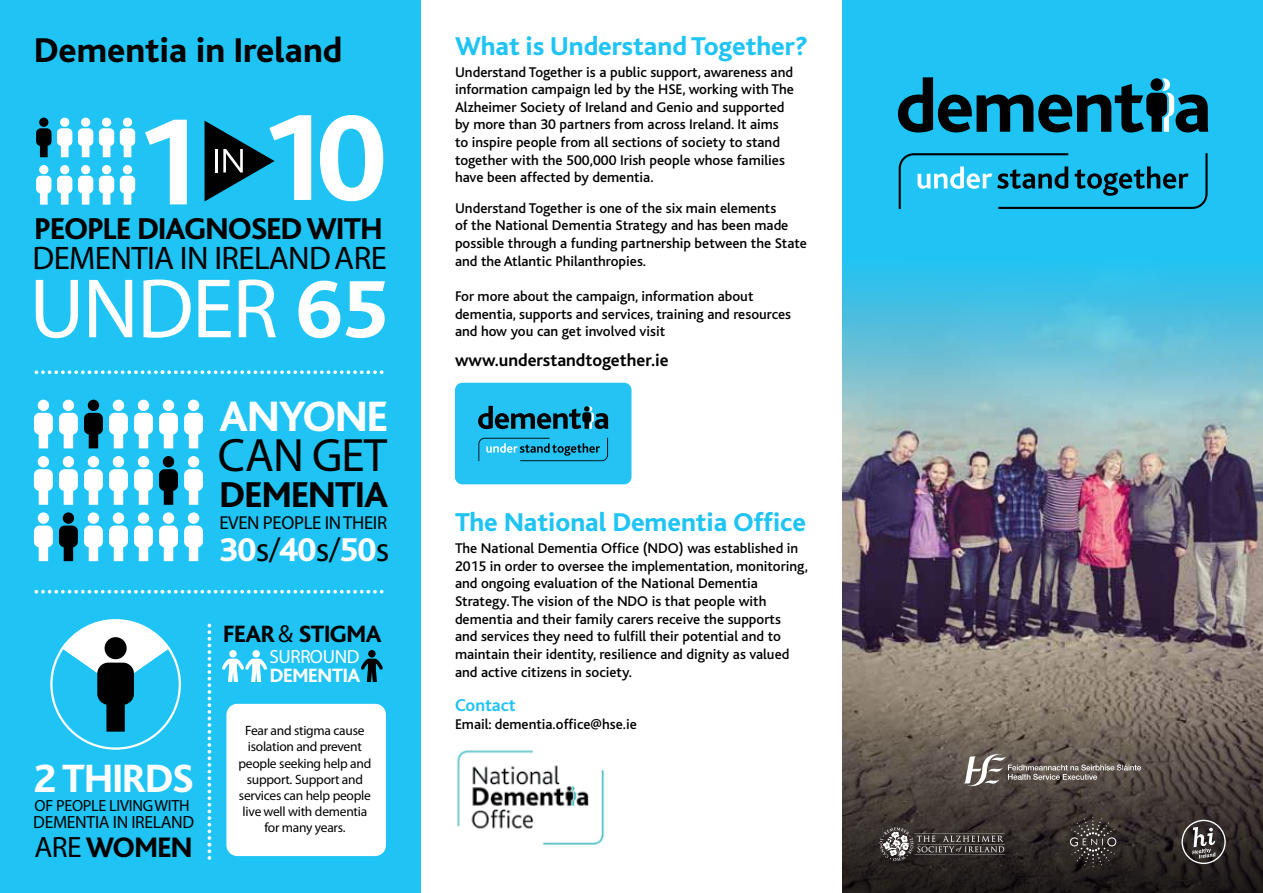
<style>
.page{position:relative;width:1263px;height:893px;background:#fff}
.page>*{position:absolute;margin:0;border:0;box-sizing:border-box;transform-origin:0 0}
.t1{font:300 85.05px "Bliss";letter-spacing:-.02em;color:#fff}
.t2{font:300 46.95px "Bliss";letter-spacing:-.02em;color:#010101}
.t3{font:800 44.55px "Bliss";letter-spacing:-.02em;color:#fff}
.t4{font:800 41.4px "Bliss";letter-spacing:-.02em;color:#fff}
.t5{font:800 37.65px "Bliss";letter-spacing:-.02em;color:#010101}
.t6{font:800 36px "Bliss";color:#000}
.t7{font:800 34.5px "Bliss";color:#fff}
.t8{font:300 32.7px "Bliss";letter-spacing:-.02em;color:#010101}
.t9{font:800 31.5px "Bliss";letter-spacing:-.02em;color:#010101}
.t10{font:800 29.55px "Bliss";letter-spacing:-.02em;color:#010101}
.t11{font:800 27px "Bliss";color:#20c4f4}
.t12{font:800 24.75px "Bliss";letter-spacing:-.02em;color:#010101}
.t13{font:800 20.25px "Bliss";letter-spacing:-.02em;color:#fff}
.t14{font:300 19.05px "Bliss";letter-spacing:-.02em;color:#fff}
.t15{font:300 18.75px "Bliss";letter-spacing:-.02em;color:#010101}
.t16{font:700 18px "Bliss";color:#000}
.t17{font:700 18px "Bliss";color:#20c4f4}
.t18{font:300 17.7px "Bliss";letter-spacing:-.02em;color:#010101}
.t19{font:300 16.2px "Bliss";letter-spacing:-.02em;color:#010101}
.t20{font:500 14.7px/17.7px "Bliss";color:#000}
.t21{font:300 13.5px/16.2px "Bliss";letter-spacing:-.02em;color:#000;text-align:center}
.s1{font-weight:800}
.s2{font-weight:300}
.s3{font-weight:300;color:#010101}
</style>
<div class="page">
<img style="left:842px;top:534px;width:421px;height:57px">
<svg style="left:842px;top:591px;width:421px;height:302px;background:#5e534f"></svg>
<div style="left:842px;top:0;width:421px;height:186px;background:#20c4f4"></div>
<img style="left:842px;top:182px;width:421px;height:352px">
<div style="left:0;top:0;width:421px;height:893px;background:#20c4f4"></div>
<svg style="left:50px;top:619px;width:131px;height:131px"></svg>
<svg style="left:208px;top:624px;width:3px;height:236px"></svg>
<div style="left:38px;top:400px;width:11px;height:11px;background:#fff;border-radius:50%"></div>
<svg style="left:34px;top:413px;width:19px;height:35px"></svg>
<div style="left:63px;top:400px;width:11px;height:11px;background:#fff;border-radius:50%"></div>
<svg style="left:59px;top:413px;width:19px;height:35px"></svg>
<div style="left:88px;top:400px;width:11px;height:11px;background:#010101;border-radius:50%"></div>
<svg style="left:84px;top:413px;width:19px;height:35px"></svg>
<div style="left:113px;top:400px;width:11px;height:11px;background:#fff;border-radius:50%"></div>
<svg style="left:109px;top:413px;width:19px;height:35px"></svg>
<div style="left:138px;top:400px;width:11px;height:11px;background:#fff;border-radius:50%"></div>
<svg style="left:134px;top:413px;width:19px;height:35px"></svg>
<div style="left:163px;top:400px;width:11px;height:11px;background:#fff;border-radius:50%"></div>
<svg style="left:159px;top:413px;width:19px;height:35px"></svg>
<div style="left:188px;top:400px;width:11px;height:11px;background:#fff;border-radius:50%"></div>
<svg style="left:184px;top:413px;width:19px;height:35px"></svg>
<div style="left:38px;top:456px;width:11px;height:11px;background:#fff;border-radius:50%"></div>
<svg style="left:34px;top:469px;width:19px;height:36px"></svg>
<div style="left:63px;top:456px;width:11px;height:11px;background:#fff;border-radius:50%"></div>
<svg style="left:59px;top:469px;width:19px;height:36px"></svg>
<div style="left:88px;top:456px;width:11px;height:11px;background:#fff;border-radius:50%"></div>
<svg style="left:84px;top:469px;width:19px;height:36px"></svg>
<div style="left:113px;top:456px;width:11px;height:11px;background:#fff;border-radius:50%"></div>
<svg style="left:109px;top:469px;width:19px;height:36px"></svg>
<div style="left:138px;top:456px;width:11px;height:11px;background:#fff;border-radius:50%"></div>
<svg style="left:134px;top:469px;width:19px;height:36px"></svg>
<div style="left:163px;top:456px;width:11px;height:11px;background:#010101;border-radius:50%"></div>
<svg style="left:159px;top:469px;width:19px;height:36px"></svg>
<div style="left:188px;top:456px;width:11px;height:11px;background:#fff;border-radius:50%"></div>
<svg style="left:184px;top:469px;width:19px;height:36px"></svg>
<div style="left:38px;top:512px;width:11px;height:12px;background:#fff;border-radius:50%"></div>
<svg style="left:34px;top:526px;width:19px;height:35px"></svg>
<div style="left:63px;top:512px;width:11px;height:12px;background:#010101;border-radius:50%"></div>
<svg style="left:59px;top:526px;width:19px;height:35px"></svg>
<div style="left:88px;top:512px;width:11px;height:12px;background:#fff;border-radius:50%"></div>
<svg style="left:84px;top:526px;width:19px;height:35px"></svg>
<div style="left:113px;top:512px;width:11px;height:12px;background:#fff;border-radius:50%"></div>
<svg style="left:109px;top:526px;width:19px;height:35px"></svg>
<div style="left:138px;top:512px;width:11px;height:12px;background:#fff;border-radius:50%"></div>
<svg style="left:134px;top:526px;width:19px;height:35px"></svg>
<div style="left:163px;top:512px;width:11px;height:12px;background:#fff;border-radius:50%"></div>
<svg style="left:159px;top:526px;width:19px;height:35px"></svg>
<div style="left:188px;top:512px;width:11px;height:12px;background:#fff;border-radius:50%"></div>
<svg style="left:184px;top:526px;width:19px;height:35px"></svg>
<svg style="left:145px;top:120px;width:42px;height:84px"></svg>
<svg style="left:320px;top:115px;width:63px;height:86px"></svg>
<svg style="left:205px;top:115px;width:106px;height:86px"></svg>
<div style="left:39px;top:118px;width:9px;height:9px;background:#010101;border-radius:50%"></div>
<svg style="left:36px;top:128px;width:15px;height:29px"></svg>
<div style="left:60px;top:118px;width:9px;height:9px;background:#fff;border-radius:50%"></div>
<svg style="left:57px;top:128px;width:15px;height:29px"></svg>
<div style="left:81px;top:118px;width:9px;height:9px;background:#fff;border-radius:50%"></div>
<svg style="left:78px;top:128px;width:15px;height:29px"></svg>
<div style="left:102px;top:118px;width:9px;height:9px;background:#fff;border-radius:50%"></div>
<svg style="left:99px;top:128px;width:15px;height:29px"></svg>
<div style="left:123px;top:118px;width:9px;height:9px;background:#fff;border-radius:50%"></div>
<svg style="left:120px;top:128px;width:15px;height:29px"></svg>
<div style="left:39px;top:165px;width:9px;height:9px;background:#fff;border-radius:50%"></div>
<svg style="left:36px;top:176px;width:15px;height:29px"></svg>
<div style="left:60px;top:165px;width:9px;height:9px;background:#fff;border-radius:50%"></div>
<svg style="left:57px;top:176px;width:15px;height:29px"></svg>
<div style="left:81px;top:165px;width:9px;height:9px;background:#fff;border-radius:50%"></div>
<svg style="left:78px;top:176px;width:15px;height:29px"></svg>
<div style="left:102px;top:165px;width:9px;height:9px;background:#fff;border-radius:50%"></div>
<svg style="left:99px;top:176px;width:15px;height:29px"></svg>
<div style="left:123px;top:165px;width:9px;height:9px;background:#fff;border-radius:50%"></div>
<svg style="left:120px;top:176px;width:15px;height:29px"></svg>
<div style="left:226px;top:704px;width:160px;height:152px;background:#fff"></div>
<svg style="left:361px;top:650px;width:22px;height:32px"></svg>
<svg style="left:222px;top:650px;width:45px;height:32px"></svg>
<svg style="left:34px;top:590px;width:349px;height:4px"></svg>
<svg style="left:34px;top:370px;width:349px;height:4px"></svg>
<svg style="left:898px;top:77px;width:310px;height:55px"></svg>
<svg style="left:899px;top:153px;width:308px;height:56px"></svg>
<svg style="left:964px;top:754px;width:177px;height:32px;background:#736a64"></svg>
<svg style="left:1070px;top:817px;width:46px;height:50px;background:#413b39"></svg>
<svg style="left:879px;top:827px;width:126px;height:34px;background:#4f4947"></svg>
<svg style="left:1181px;top:820px;width:45px;height:44px;background:#585252"></svg>
<div style="left:455px;top:383px;width:176px;height:101px;background:#25c3f3;border-radius:7px"></div>
<svg style="left:478px;top:406px;width:130px;height:23px"></svg>
<svg style="left:478px;top:438px;width:130px;height:23px"></svg>
<img style="left:457px;top:750px;width:148px;height:95px">
<h3 class="t6" style="left:34px;top:31px;width:310px">Dementia in Ireland</h3>
<h3 class="t11" style="left:455px;top:32px;width:354px">What is Understand Together?</h3>
<p class="t20" style="left:455px;top:63px;width:340px">Understand Together is a public support, awareness and information campaign led by the HSE, working with The Alzheimer Society of Ireland and Genio and supported by more than 30 partners from across Ireland. It aims to inspire people from all sections of society to stand together with the 500,000 Irish people whose families have been affected by dementia.</p>
<p class="t20" style="left:455px;top:199px;width:354px">Understand Together is one of the six main elements<br>of the National Dementia Strategy and has been made possible through a funding partnership between the State and the Atlantic Philanthropies.</p>
<p class="t20" style="left:455px;top:288px;width:338px">For more about the campaign, information about dementia, supports and services, training and resources and how you can get involved visit</p>
<p class="t16" style="left:455px;top:351px;width:215px">www.understandtogether.ie</p>
<h3 class="t9" style="left:35px;top:213px;width:350px">PEOPLE DIAGNOSED WITH</h3>
<h3 class="t8" style="left:33px;top:238px;width:356px">DEMENTIA IN IRELAND ARE</h3>
<h1 class="t1" style="left:29px;top:256px;width:360px">UNDER <span class="s1">65</span></h1>
<h3 class="t4" style="left:34px;top:757px;width:162px">2 THIRDS</h3>
<p class="t19" style="left:35px;top:796px;width:157px">OF PEOPLE LIVING WITH</p>
<p class="t18" style="left:33px;top:812px;width:163px">DEMENTIA IN IRELAND</p>
<h3 class="t10" style="left:34px;top:831px;width:160px"><span class="s2">ARE</span> WOMEN</h3>
<h3 class="t3" style="left:220px;top:393px;width:170px">ANYONE</h3>
<h2 class="t2" style="left:218px;top:427px;width:171px">CAN GET</h2>
<h3 class="t5" style="left:220px;top:476px;width:170px">DEMENTIA</h3>
<p class="t15" style="left:219px;top:511px;width:169px">EVEN PEOPLE IN THEIR</p>
<h3 class="t7" style="left:219px;top:531px;width:172px">30<span class="s3">s/</span>40<span class="s3">s/</span>50<span class="s3">s</span></h3>
<h3 class="t12" style="left:223px;top:621px;width:160px">FEAR<span class="s2">&amp;</span> STIGMA</h3>
<p class="t14" style="left:270px;top:645px;width:91px">SURROUND</p>
<h3 class="t13" style="left:270px;top:665px;width:92px">DEMENTIA</h3>
<p class="t21" style="left:238px;top:722px;width:134px">Fear and stigma cause isolation and prevent people seeking help and support. Support and services can help people live well with dementia for many years.</p>
<h3 class="t11" style="left:455px;top:508px;width:353px">The National Dementia Office</h3>
<p class="t20" style="left:455px;top:540px;width:354px">The National Dementia Office (NDO) was established in 2015 in order to oversee the implementation, monitoring, and ongoing evaluation of the National Dementia Strategy. The vision of the NDO is that people with dementia and their family carers receive the supports<br>and services they need to fulfill their potential and to maintain their identity, resilience and dignity as valued and active citizens in society.</p>
<p class="t17" style="left:455px;top:696px;width:62px">Contact</p>
<p class="t20" style="left:455px;top:715px;width:183px">Email: dementia.office@hse.ie</p>
</div>
